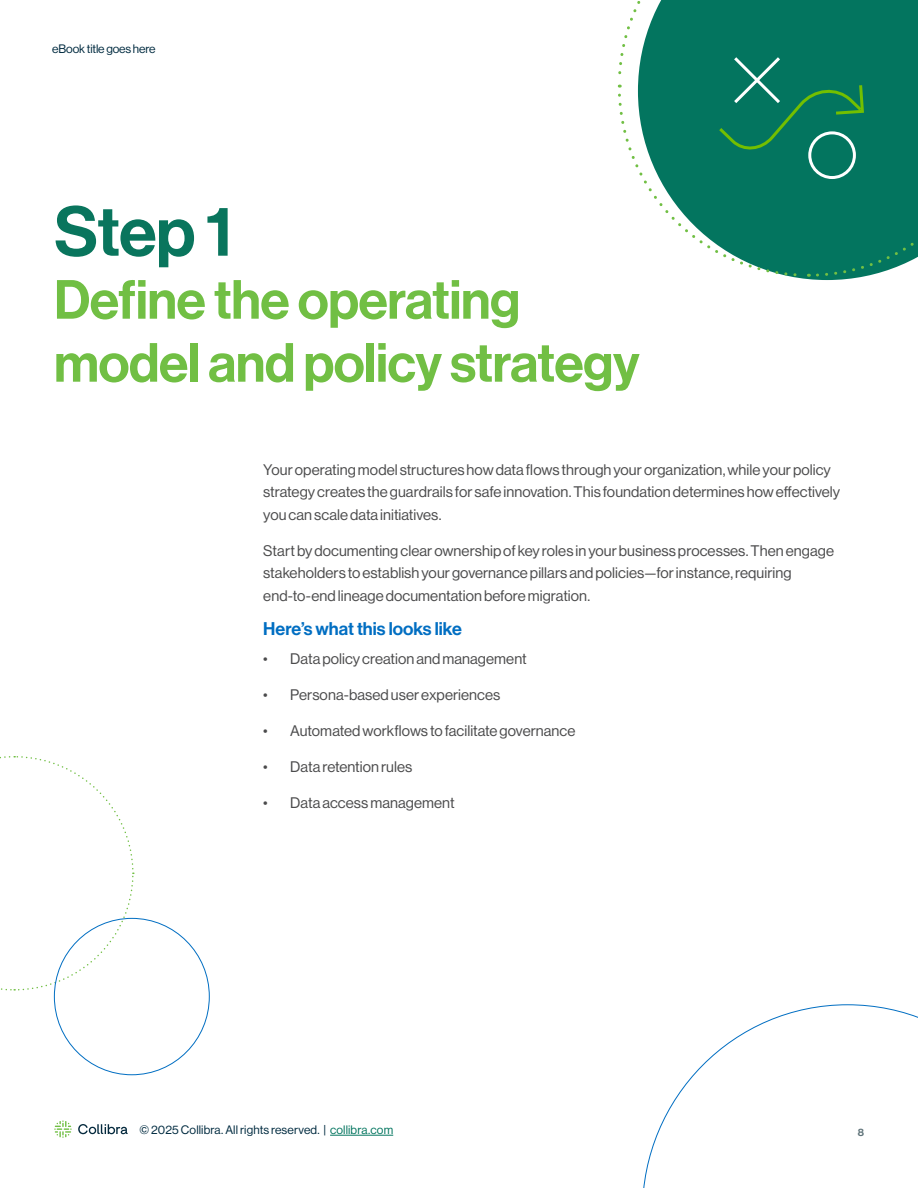
<style>
.page{position:relative;width:918px;height:1188px;background:#fff}
.page>*{position:absolute;margin:0;border:0;box-sizing:border-box;transform-origin:0 0}
._1st_page_-_highlight_text{font:500 69px "Haas Grot Disp 65";color:#09755d}
._1st_page_-_highlight_text-2{font:500 54px/63px "Haas Grot Disp 65";letter-spacing:-.01em;color:#71bf44}
.Body_section_subhead{font:500 18px "Haas Grot Disp 65";color:#006ec2}
.Body_Copy{font:15px/22.5px "Haas Grot Disp 55 Roman";letter-spacing:.005em;color:#4b4b4c}
.Inner_page_copyright{font:12px "Haas Grot Disp 55 Roman";letter-spacing:.01em;color:#002b40}
.Inner_page_eyebrow{font:12px "Haas Grot Disp 55 Roman";letter-spacing:-.01em;color:#002b40}
.Page{font:500 10.5px "Haas Grot Disp 65";color:#5e7278}
.s1{color:#03755f}
</style>
<div class="page">
<svg style="left:643px;top:1004px;width:275px;height:184px"></svg>
<svg style="left:0;top:756px;width:134px;height:235px"></svg>
<hr style="left:330px;top:1135px;width:63px;height:1px;background:#03755f">
<svg style="left:54px;top:1120px;width:18px;height:18px"></svg>
<svg style="left:78px;top:1124px;width:50px;height:10px"></svg>
<svg style="left:617px;top:0;width:301px;height:278px"></svg>
<p class="Inner_page_eyebrow" style="left:52px;top:42px;width:105px">eBook title goes here</p>
<p class="_1st_page_-_highlight_text" style="left:54px;top:192px;width:180px">Step 1</p>
<p class="_1st_page_-_highlight_text-2" style="left:54px;top:269px;width:587px">Define the operating model and policy strategy</p>
<p class="Body_Copy" style="left:263px;top:458px;width:579px">Your operating model structures how data flows through your organization, while your policy strategy creates the guardrails for safe innovation. This foundation determines how effectively you can scale data initiatives.</p>
<p class="Body_Copy" style="left:263px;top:539px;width:572px">Start by documenting clear ownership of key roles in your business processes. Then engage stakeholders to establish your governance pillars and policies—for instance, requiring end-to-end lineage documentation before migration.</p>
<p class="Body_section_subhead" style="left:263px;top:618px;width:200px">Here’s what this looks like</p>
<p class="Body_Copy" style="left:263px;top:648px;width:265px">• Data policy creation and management</p>
<p class="Body_Copy" style="left:263px;top:684px;width:239px">• Persona-based user experiences</p>
<p class="Body_Copy" style="left:263px;top:720px;width:314px">• Automated workflows to facilitate governance</p>
<p class="Body_Copy" style="left:263px;top:756px;width:151px">• Data retention rules</p>
<p class="Body_Copy" style="left:263px;top:792px;width:193px">• Data access management</p>
<p class="Inner_page_copyright" style="left:140px;top:1123px;width:255px">© 2025 Collibra. All rights reserved. | <span class="s1">collibra.com</span></p>
<p class="Page" style="left:858px;top:1127px;width:8px">8</p>
</div>
